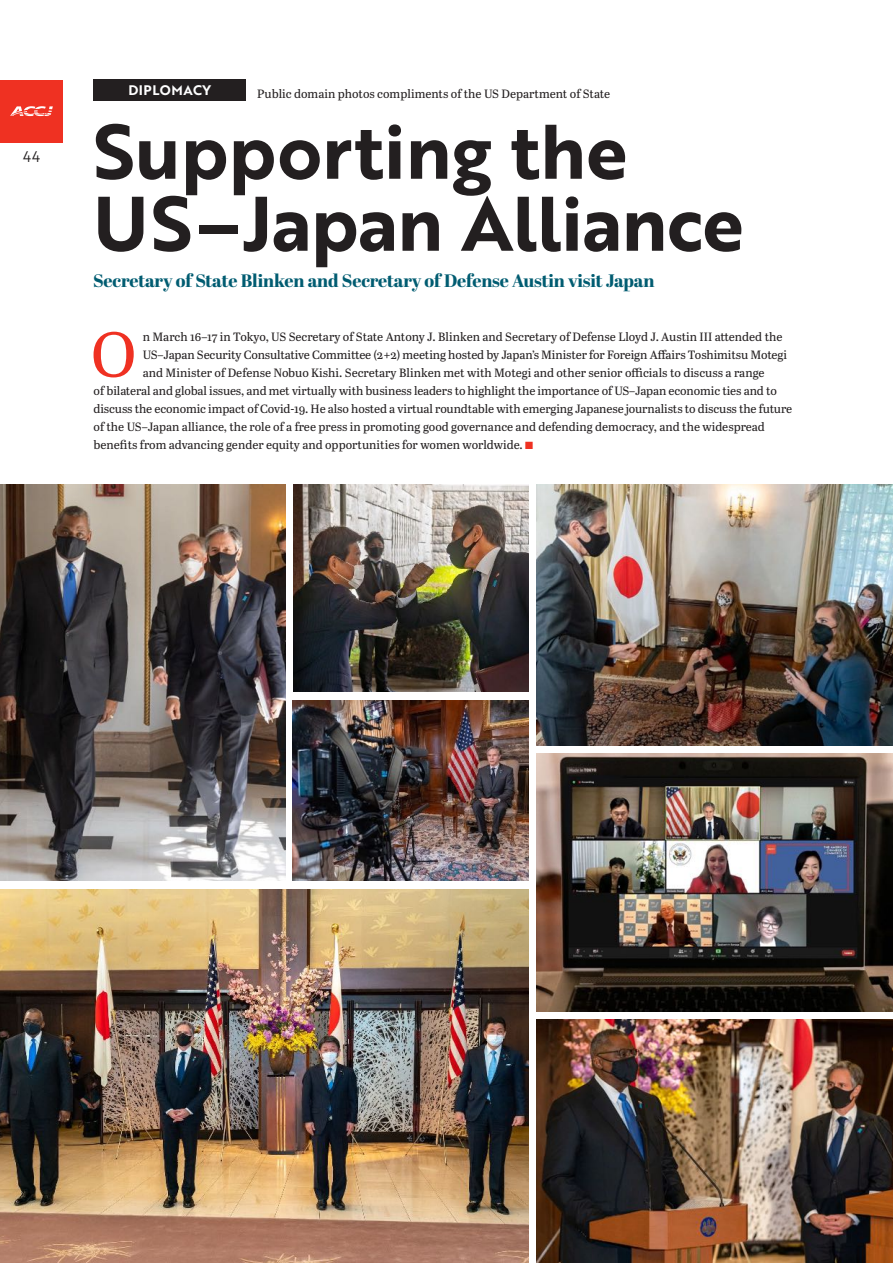
<style>
.page{position:relative;width:893px;height:1263px;background:#fff}
.page>*{position:absolute;margin:0;border:0;box-sizing:border-box;transform-origin:0 0}
.t1{font:75px/72px "Brother 1816 Bold";color:#231f20}
.t2{font:63.45px "Abril Text";color:#ef3122}
.t3{font:800 18px "Abril Display";letter-spacing:-.01em;color:#015c71}
.t4{font:15px "Brother 1816 Book";color:#231f20}
.t5{font:13.5px "Brother 1816 Bold";letter-spacing:.04em;color:#fff}
.t6{font:12px "Abril Text";letter-spacing:-.01em;color:#231f20}
.s1{color:#ef3122}
</style>
<div class="page">
<div style="left:0;top:80px;width:63px;height:63px;background:#ef3122"></div>
<svg style="left:10px;top:106px;width:43px;height:10px"></svg>
<img style="left:293px;top:701px;width:236px;height:180px">
<img style="left:293px;top:485px;width:236px;height:207px">
<img style="left:537px;top:754px;width:356px;height:258px">
<img style="left:0;top:485px;width:285px;height:396px">
<img style="left:0;top:890px;width:529px;height:373px">
<img style="left:537px;top:485px;width:356px;height:261px">
<img style="left:537px;top:1020px;width:356px;height:243px">
<div style="left:93px;top:79px;width:153px;height:22px;background:#231f20"></div>
<p class="t4" style="left:23px;top:146px;width:19px">44</p>
<p class="t5" style="left:128px;top:80px;width:84px">DIPLOMACY</p>
<p class="t6" style="left:257px;top:85px;width:354px">Public domain photos compliments of the US Department of State</p>
<h1 class="t1" style="left:93px;top:113px;width:652px">Supporting the<br>US–Japan Alliance</h1>
<h3 class="t3" style="left:93px;top:268px;width:563px">Secretary of State Blinken and Secretary of Defense Austin visit Japan</h3>
<h2 class="t2" style="left:91px;top:308px;width:47px">O</h2>
<p class="t6" style="left:143px;top:328px;width:641px">n March 16–17 in Tokyo, US Secretary of State Antony J. Blinken and Secretary of Defense Lloyd J. Austin III attended the</p>
<p class="t6" style="left:143px;top:346px;width:646px">US–Japan Security Consultative Committee (2+2) meeting hosted by Japan’s Minister for Foreign Affairs Toshimitsu Motegi</p>
<p class="t6" style="left:143px;top:364px;width:623px">and Minister of Defense Nobuo Kishi. Secretary Blinken met with Motegi and other senior officials to discuss a range</p>
<p class="t6" style="left:94px;top:382px;width:685px">of bilateral and global issues, and met virtually with business leaders to highlight the importance of US–Japan economic ties and to</p>
<p class="t6" style="left:94px;top:400px;width:700px">discuss the economic impact of Covid-19. He also hosted a virtual roundtable with emerging Japanese journalists to discuss the future</p>
<p class="t6" style="left:94px;top:418px;width:673px">of the US–Japan alliance, the role of a free press in promoting good governance and defending democracy, and the widespread</p>
<p class="t6" style="left:94px;top:436px;width:441px">benefits from advancing gender equity and opportunities for women worldwide. <span class="s1">■</span></p>
</div>
